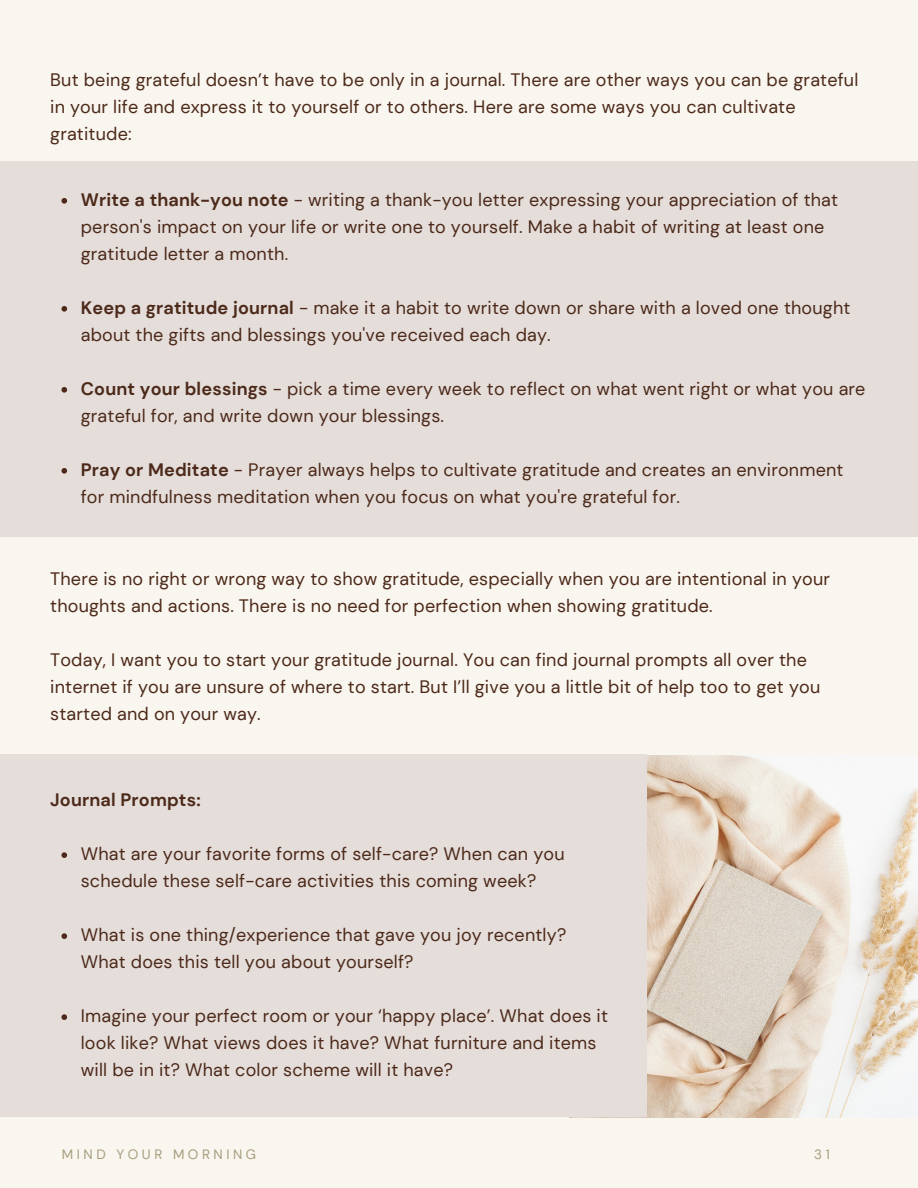
<style>
.page{position:relative;width:918px;height:1188px;background:#f9f5ef}
.page>*{position:absolute;margin:0;border:0;box-sizing:border-box;transform-origin:0 0}
.t1{font:18px/27px "DM Sans";letter-spacing:.01em;color:#4c2919}
.t2{font:700 18px "DM Sans";letter-spacing:.01em;color:#4c2919}
.t3{font:13.5px "DM Sans";letter-spacing:.26em;color:#a59e7e}
.s1{font-weight:700}
</style>
<div class="page">
<img style="left:570px;top:755px;width:348px;height:363px">
<div style="left:0;top:161px;width:918px;height:375px;background:#e4ddda"></div>
<div style="left:0;top:754px;width:647px;height:363px;background:#e4ddda"></div>
<svg style="left:61px;top:198px;width:6px;height:6px"></svg>
<svg style="left:61px;top:306px;width:6px;height:6px"></svg>
<svg style="left:61px;top:387px;width:6px;height:6px"></svg>
<svg style="left:61px;top:468px;width:6px;height:6px"></svg>
<svg style="left:61px;top:852px;width:6px;height:6px"></svg>
<svg style="left:61px;top:933px;width:6px;height:6px"></svg>
<svg style="left:61px;top:1014px;width:6px;height:6px"></svg>
<p class="t1" style="left:50px;top:66px;width:810px">But being grateful doesn’t have to be only in a journal. There are other ways you can be grateful in your life and express it to yourself or to others. Here are some ways you can cultivate gratitude:</p>
<p class="t1" style="left:81px;top:186px;width:759px"><span class="s1">Write a thank-you note</span> - writing a thank-you letter expressing your appreciation of that person's impact on your life or write one to yourself. Make a habit of writing at least one gratitude letter a month.</p>
<p class="t1" style="left:81px;top:294px;width:771px"><span class="s1">Keep a gratitude journal</span> - make it a habit to write down or share with a loved one thought about the gifts and blessings you've received each day.</p>
<p class="t1" style="left:81px;top:375px;width:786px"><span class="s1">Count your blessings</span> - pick a time every week to reflect on what went right or what you are grateful for, and write down your blessings.</p>
<p class="t1" style="left:81px;top:456px;width:764px"><span class="s1">Pray or Meditate</span> - Prayer always helps to cultivate gratitude and creates an environment for mindfulness meditation when you focus on what you're grateful for.</p>
<p class="t1" style="left:50px;top:565px;width:781px">There is no right or wrong way to show gratitude, especially when you are intentional in your thoughts and actions. There is no need for perfection when showing gratitude.</p>
<p class="t1" style="left:50px;top:646px;width:772px">Today, I want you to start your gratitude journal. You can find journal prompts all over the internet if you are unsure of where to start. But I’ll give you a little bit of help too to get you started and on your way.</p>
<p class="t2" style="left:50px;top:788px;width:152px">Journal Prompts:</p>
<p class="t1" style="left:81px;top:841px;width:485px">What are your favorite forms of self-care? When can you schedule these self-care activities this coming week?</p>
<p class="t1" style="left:81px;top:922px;width:487px">What is one thing/experience that gave you joy recently?<br>What does this tell you about yourself?</p>
<p class="t1" style="left:81px;top:1003px;width:529px">Imagine your perfect room or your ‘happy place’. What does it look like? What views does it have? What furniture and items will be in it? What color scheme will it have?</p>
<p class="t3" style="left:62px;top:1146px;width:196px">MIND YOUR MORNING</p>
<p class="t3" style="left:814px;top:1146px;width:17px">3 1</p>
</div>
